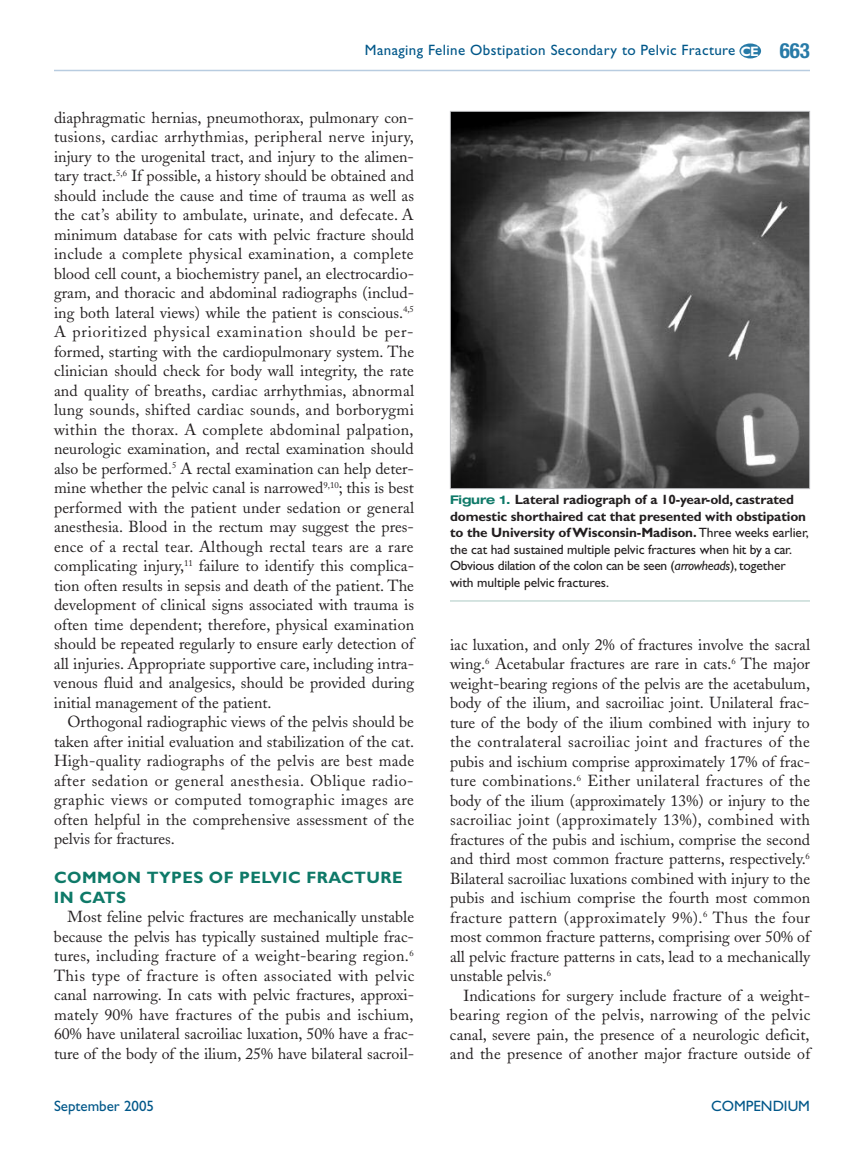
<style>
.page{position:relative;width:864px;height:1161px;background:#fff}
.page>*{position:absolute;margin:0;border:0;box-sizing:border-box;transform-origin:0 0}
.t1{font:700 16.5px/19.5px "Gill Sans";letter-spacing:.025em;color:#0e7968}
.t2{font:15.9px/19.5px "Adobe Caslon";color:#231f20;text-align:justify}
.t3{font:15px "Gill Sans";letter-spacing:.025em;color:#005789}
.t4{font:15px "Gill Sans";color:#005789}
.t5{font:13.5px/16.5px "Gill Sans";letter-spacing:-.005em;color:#231f20}
.s1{font-weight:700;font-size:13.65px;color:#fff}
.s2{font-family:"Helvetica Neue";font-weight:700;font-stretch:condensed;font-size:21px;color:#277aa7}
.s3{font-family:"Helvetica Neue";font-weight:700;font-stretch:expanded;font-size:12px;color:#0e7968}
.s4{font-weight:700}
.s5{font-style:italic}
</style>
<div class="page">
<hr style="left:54px;top:70px;width:756px;height:1px;background:#b8cce0">
<div style="left:740px;top:44px;width:21px;height:14px;background:#277aa7;border-radius:50%"></div>
<img style="left:452px;top:113px;width:356px;height:374px">
<div style="left:450px;top:111px;width:360px;height:378px;border:1px solid #bcbdc0"></div>
<hr style="left:450px;top:600px;width:360px;height:2px;background:#c7dbd7">
<p class="t3" style="left:365px;top:44px;width:447px">Managing Feline Obstipation Secondary to Pelvic Fracture <span class="s1">CE</span> <span class="s2">663</span></p>
<p class="t2" style="left:54px;top:110px;width:362px">diaphragmatic hernias, pneumothorax, pulmonary con&shy;tusions, cardiac arrhythmias, peripheral nerve injury, injury to the urogenital tract, and injury to the alimen&shy;tary tract.<sup>5,6</sup> If possible, a history should be obtained and should include the cause and time of trauma as well as the cat’s ability to ambulate, urinate, and defecate. A minimum database for cats with pelvic fracture should include a complete physical examination, a complete blood cell count, a biochemistry panel, an electrocardio&shy;gram, and thoracic and abdominal radiographs (includ&shy;ing both lateral views) while the patient is conscious.<sup>4,5<br></sup>A prioritized physical examination should be per&shy;formed, starting with the cardiopulmonary system. The clinician should check for body wall integrity, the rate and quality of breaths, cardiac arrhythmias, abnormal lung sounds, shifted cardiac sounds, and borborygmi within the thorax. A complete abdominal palpation, neurologic examination, and rectal examination should also be performed.<sup>5</sup> A rectal examination can help deter&shy;mine whether the pelvic canal is narrowed<sup>9,10</sup>; this is best performed with the patient under sedation or general anesthesia. Blood in the rectum may suggest the pres&shy;ence of a rectal tear. Although rectal tears are a rare complicating injury,<sup>11</sup> failure to identify this complica&shy;tion often results in sepsis and death of the patient. The development of clinical signs associated with trauma is often time dependent; therefore, physical examination should be repeated regularly to ensure early detection of all injuries. Appropriate supportive care, including intra&shy;venous fluid and analgesics, should be provided during initial management of the patient.</p>
<p class="t2" style="left:54px;top:714px;width:362px;text-indent:13px">Orthogonal radiographic views of the pelvis should be taken after initial evaluation and stabilization of the cat.<br>High-quality radiographs of the pelvis are best made after sedation or general anesthesia. Oblique radio&shy;graphic views or computed tomographic images are often helpful in the comprehensive assessment of the pelvis for fractures.</p>
<p class="t1" style="left:54px;top:869px;width:350px">COMMON TYPES OF PELVIC FRACTURE<br>IN CATS</p>
<p class="t2" style="left:54px;top:909px;width:362px;text-indent:14px">Most feline pelvic fractures are mechanically unstable because the pelvis has typically sustained multiple frac&shy;tures, including fracture of a weight-bearing region.<sup>6<br></sup>This type of fracture is often associated with pelvic canal narrowing. In cats with pelvic fractures, approxi&shy;mately 90% have fractures of the pubis and ischium, 60% have unilateral sacroiliac luxation, 50% have a frac&shy;ture of the body of the ilium, 25% have bilateral sacroil-</p>
<p class="t5" style="left:450px;top:493px;width:360px"><span class="s3">Figure 1.</span> <span class="s4">Lateral radiograph of a 10-year-old, castrated domestic shorthaired cat that presented with obstipation to the University of Wisconsin-Madison.</span> Three weeks earlier, the cat had sustained multiple pelvic fractures when hit by a car.<br>Obvious dilation of the colon can be seen (<span class="s5">arrowheads</span>), together with multiple pelvic fractures.</p>
<p class="t2" style="left:450px;top:637px;width:362px">iac luxation, and only 2% of fractures involve the sacral wing.<sup>6</sup> Acetabular fractures are rare in cats.<sup>6</sup> The major weight-bearing regions of the pelvis are the acetabulum, body of the ilium, and sacroiliac joint. Unilateral frac&shy;ture of the body of the ilium combined with injury to the contralateral sacroiliac joint and fractures of the pubis and ischium comprise approximately 17% of frac&shy;ture combinations.<sup>6</sup> Either unilateral fractures of the body of the ilium (approximately 13%) or injury to the sacroiliac joint (approximately 13%), combined with fractures of the pubis and ischium, comprise the second and third most common fracture patterns, respectively.<sup>6<br></sup>Bilateral sacroiliac luxations combined with injury to the pubis and ischium comprise the fourth most common fracture pattern (approximately 9%).<sup>6</sup> Thus the four most common fracture patterns, comprising over 50% of all pelvic fracture patterns in cats, lead to a mechanically unstable pelvis.<sup>6</sup></p>
<p class="t2" style="left:450px;top:988px;width:362px;text-indent:14px">Indications for surgery include fracture of a weight&shy;bearing region of the pelvis, narrowing of the pelvic canal, severe pain, the presence of a neurologic deficit, and the presence of another major fracture outside of</p>
<p class="t4" style="left:54px;top:1100px;width:102px">September 2005</p>
<p class="t4" style="left:711px;top:1100px;width:100px">COMPENDIUM</p>
</div>
